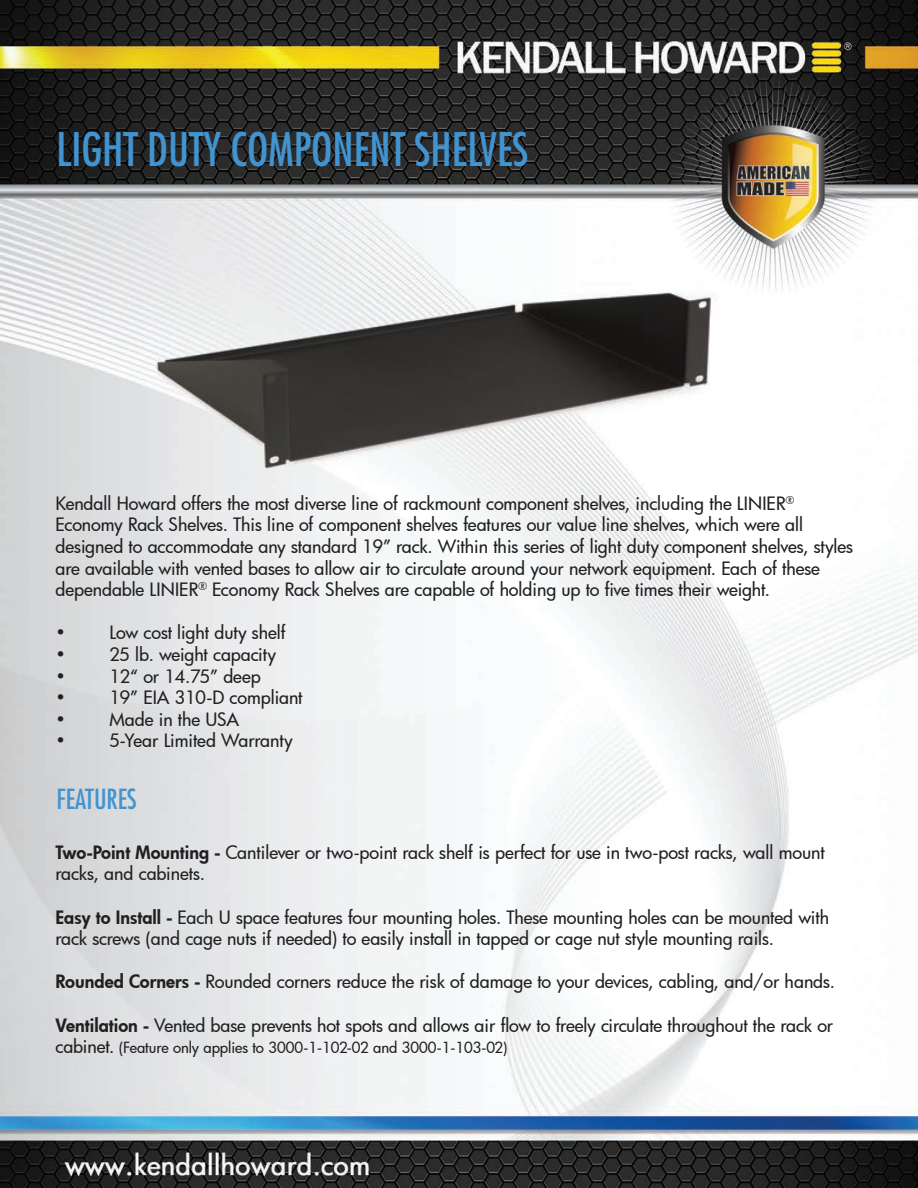
<style>
.page{position:relative;width:918px;height:1188px;background:#fff}
.page>*{position:absolute;margin:0;border:0;box-sizing:border-box;transform-origin:0 0}
.t1{font:condensed 45px "Futura Std";color:#4194d0}
.t2{font:condensed 27px "Futura Std";color:#4194d0}
.t3{font:500 18px/21.6px "Futura";letter-spacing:-.005em;color:#231f20}
.t4{font:500 15px "Futura";letter-spacing:-.005em;color:#231f20}
.s1{font-weight:800}
.s2{font-size:18px}
</style>
<div class="page">
<img style="left:0;top:0;width:918px;height:1188px">
<img style="left:91px;top:20px;width:702px;height:702px">
<h1 class="t1" style="left:56px;top:123px;width:474px">LIGHT DUTY COMPONENT SHELVES</h1>
<p class="t3" style="left:55px;top:492px;width:799px">Kendall Howard offers the most diverse line of rackmount component shelves, including the LINIER<sup>® </sup>Economy Rack Shelves. This line of component shelves features our value line shelves, which were all designed to accommodate any standard 19” rack. Within this series of light duty component shelves, styles are available with vented bases to allow air to circulate around your network equipment. Each of these dependable LINIER<sup>®</sup> Economy Rack Shelves are capable of holding up to five times their weight.</p>
<p class="t3" style="left:56px;top:622px;width:12px">•</p>
<p class="t3" style="left:110px;top:622px;width:178px">Low cost light duty shelf</p>
<p class="t3" style="left:56px;top:643px;width:12px">•</p>
<p class="t3" style="left:110px;top:643px;width:168px">25 lb. weight capacity</p>
<p class="t3" style="left:56px;top:665px;width:12px">•</p>
<p class="t3" style="left:110px;top:665px;width:153px">12“ or 14.75” deep</p>
<p class="t3" style="left:56px;top:686px;width:12px">•</p>
<p class="t3" style="left:110px;top:686px;width:195px">19” EIA 310-D compliant</p>
<p class="t3" style="left:56px;top:708px;width:12px">•</p>
<p class="t3" style="left:110px;top:708px;width:131px">Made in the USA</p>
<p class="t3" style="left:56px;top:730px;width:12px">•</p>
<p class="t3" style="left:110px;top:730px;width:185px">5-Year Limited Warranty</p>
<h2 class="t2" style="left:57px;top:783px;width:82px">FEATURES</h2>
<p class="t3" style="left:56px;top:841px;width:771px"><span class="s1">Two-Point Mounting -</span> Cantilever or two-point rack shelf is perfect for use in two-post racks, wall mount racks, and cabinets.</p>
<p class="t3" style="left:56px;top:906px;width:775px"><span class="s1">Easy to Install -</span> Each U space features four mounting holes. These mounting holes can be mounted with rack screws (and cage nuts if needed) to easily install in tapped or cage nut style mounting rails.</p>
<p class="t3" style="left:56px;top:971px;width:781px"><span class="s1">Rounded Corners -</span> Rounded corners reduce the risk of damage to your devices, cabling, and/or hands.</p>
<p class="t3" style="left:56px;top:1014px;width:779px"><span class="s1">Ventilation -</span> Vented base prevents hot spots and allows air flow to freely circulate throughout the rack or</p>
<p class="t4" style="left:56px;top:1038px;width:454px"><span class="s2">cabinet.</span> (Feature only applies to 3000-1-102-02 and 3000-1-103-02)</p>
</div>
